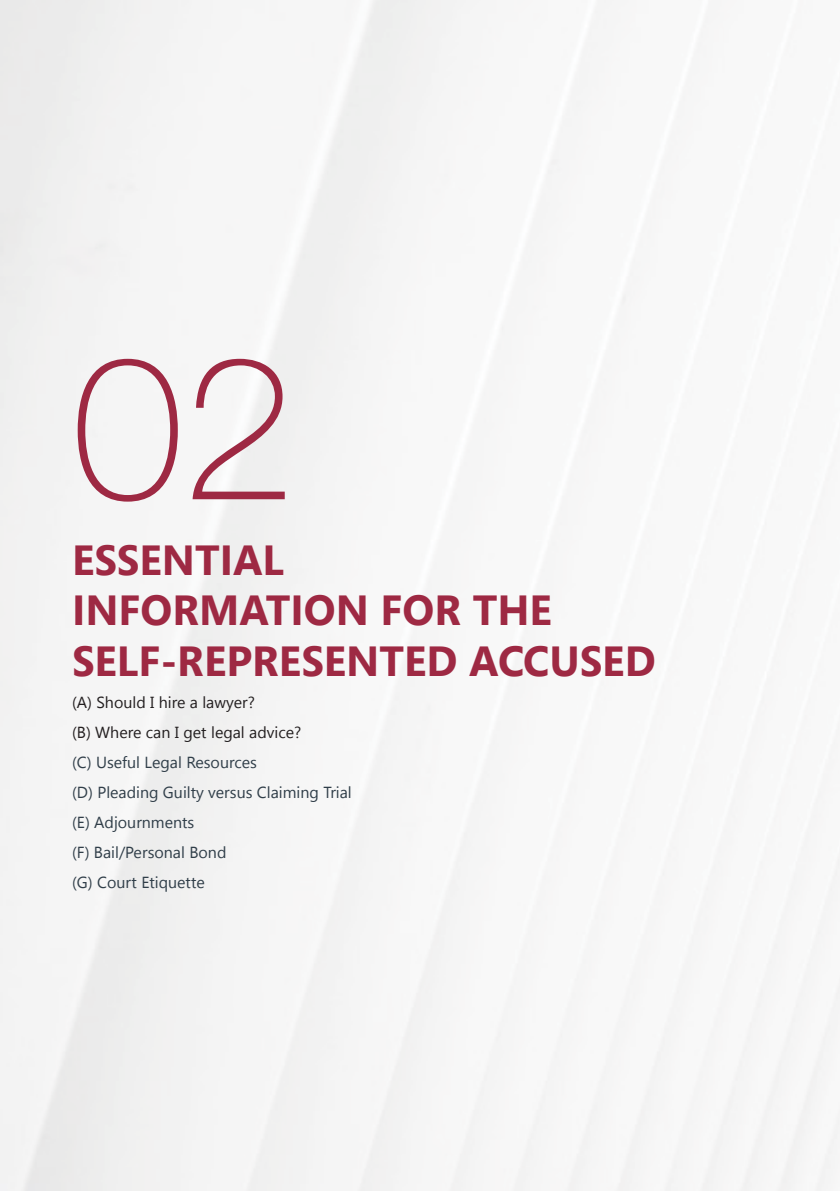
<style>
.page{position:relative;width:840px;height:1191px;background:#fff}
.page>*{position:absolute;margin:0;border:0;box-sizing:border-box;transform-origin:0 0}
.t1{font:100 200px "Helvetica Neue";color:#9e2943}
.t2{font:700 42px/50.4px "Segoe UI";color:#9e2943}
.t3{font:16px/30px "Segoe UI";color:#303e49}
.t4{font:16px/30px "Segoe UI";color:#231f20}
</style>
<div class="page">
<h1 class="t1" style="left:72px;top:314px;width:224px">02</h1>
<h2 class="t2" style="left:72px;top:533px;width:584px">ESSENTIAL<br>INFORMATION FOR THE<br>SELF-REPRESENTED ACCUSED</h2>
<p class="t4" style="left:72px;top:686px;width:230px">(A) Should I hire a lawyer?<br>(B) Where can I get legal advice?</p>
<p class="t3" style="left:72px;top:746px;width:281px">(C) Useful Legal Resources<br>(D) Pleading Guilty versus Claiming Trial (E) Adjournments<br>(F) Bail/Personal Bond<br>(G) Court Etiquette</p>
</div>
